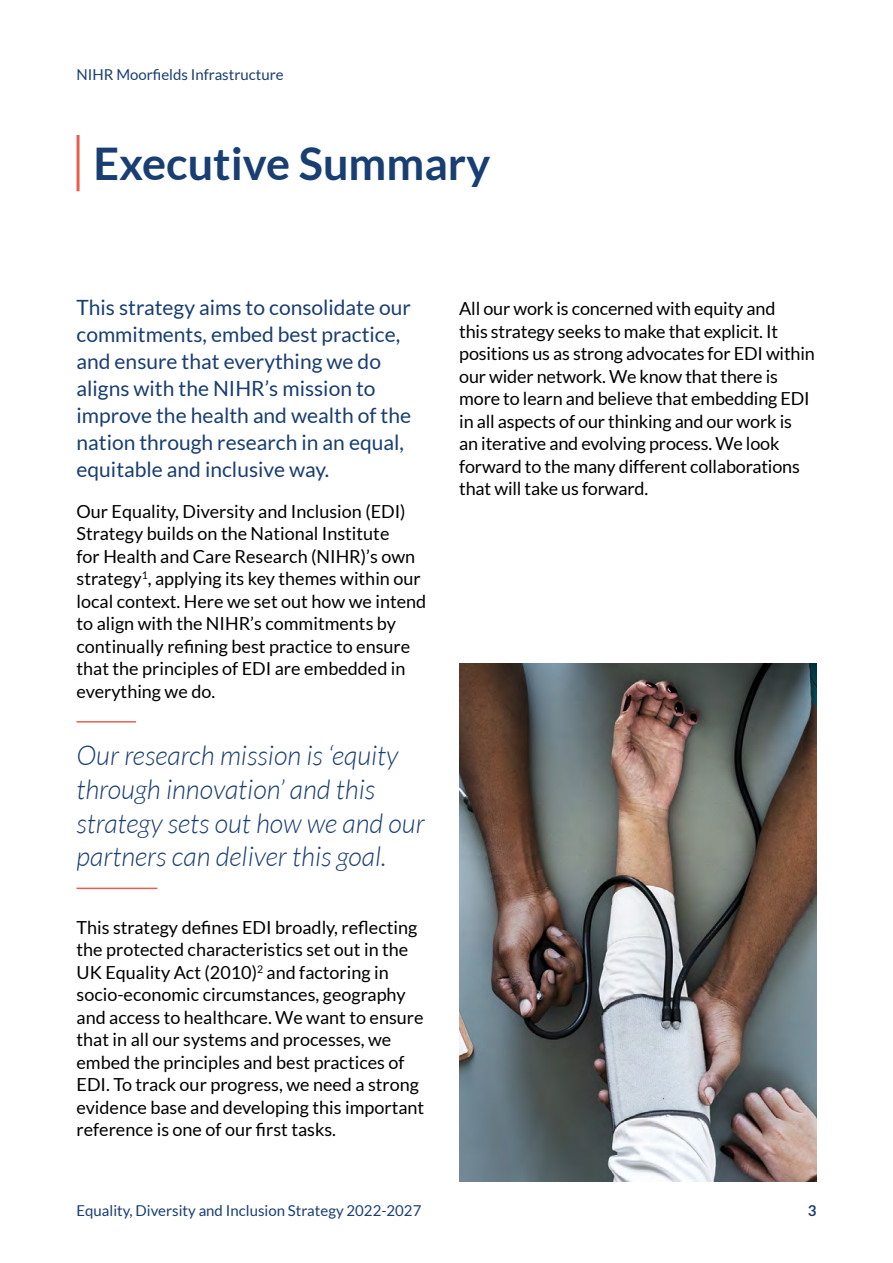
<style>
.page{position:relative;width:893px;height:1263px;background:#fff}
.page>*{position:absolute;margin:0;border:0;box-sizing:border-box;transform-origin:0 0}
.t1{font:700 45px "Lato";color:#193e72}
.t2{font:italic 300 27px/33.8px "Lato";color:#193e72}
.t3{font:21px/27px "Lato";color:#193e72}
.t4{font:18px/22.5px "Lato";color:#000}
.t5{font:15px "Lato";color:#193e72}
.t6{font:700 15px "Lato";color:#193e72}
</style>
<div class="page">
<hr style="left:77px;top:721px;width:59px;height:1px;background:#ea5d4e">
<hr style="left:77px;top:888px;width:80px;height:1px;background:#ea5d4e">
<img style="left:459px;top:664px;width:357px;height:517px">
<hr style="left:77px;top:135px;width:3px;height:56px;background:#ea5d4e">
<p class="t5" style="left:77px;top:66px;width:209px">NIHR Moorfields Infrastructure</p>
<h1 class="t1" style="left:94px;top:138px;width:398px">Executive Summary</h1>
<p class="t3" style="left:77px;top:294px;width:336px">This strategy aims to consolidate our commitments, embed best practice, and ensure that everything we do aligns with the NIHR’s mission to improve the health and wealth of the nation through research in an equal, equitable and inclusive way.</p>
<p class="t4" style="left:77px;top:500px;width:351px">Our Equality, Diversity and Inclusion (EDI)<br>Strategy builds on the National Institute<br>for Health and Care Research (NIHR)’s own strategy<sup>1</sup>, applying its key themes within our local context. Here we set out how we intend to align with the NIHR’s commitments by continually refining best practice to ensure that the principles of EDI are embedded in everything we do.</p>
<h2 class="t2" style="left:77px;top:739px;width:350px">Our research mission is ‘equity through innovation’ and this strategy sets out how we and our partners can deliver this goal.</h2>
<p class="t4" style="left:77px;top:916px;width:349px">This strategy defines EDI broadly, reflecting the protected characteristics set out in the UK Equality Act (2010)<sup>2</sup> and factoring in socio-economic circumstances, geography and access to healthcare. We want to ensure that in all our systems and processes, we embed the principles and best practices of EDI. To track our progress, we need a strong evidence base and developing this important reference is one of our first tasks.</p>
<p class="t4" style="left:459px;top:297px;width:357px">All our work is concerned with equity and<br>this strategy seeks to make that explicit. It positions us as strong advocates for EDI within our wider network. We know that there is more to learn and believe that embedding EDI in all aspects of our thinking and our work is an iterative and evolving process. We look forward to the many different collaborations that will take us forward.</p>
<p class="t5" style="left:77px;top:1202px;width:346px">Equality, Diversity and Inclusion Strategy 2022-2027</p>
<p class="t6" style="left:808px;top:1202px;width:10px">3</p>
</div>
